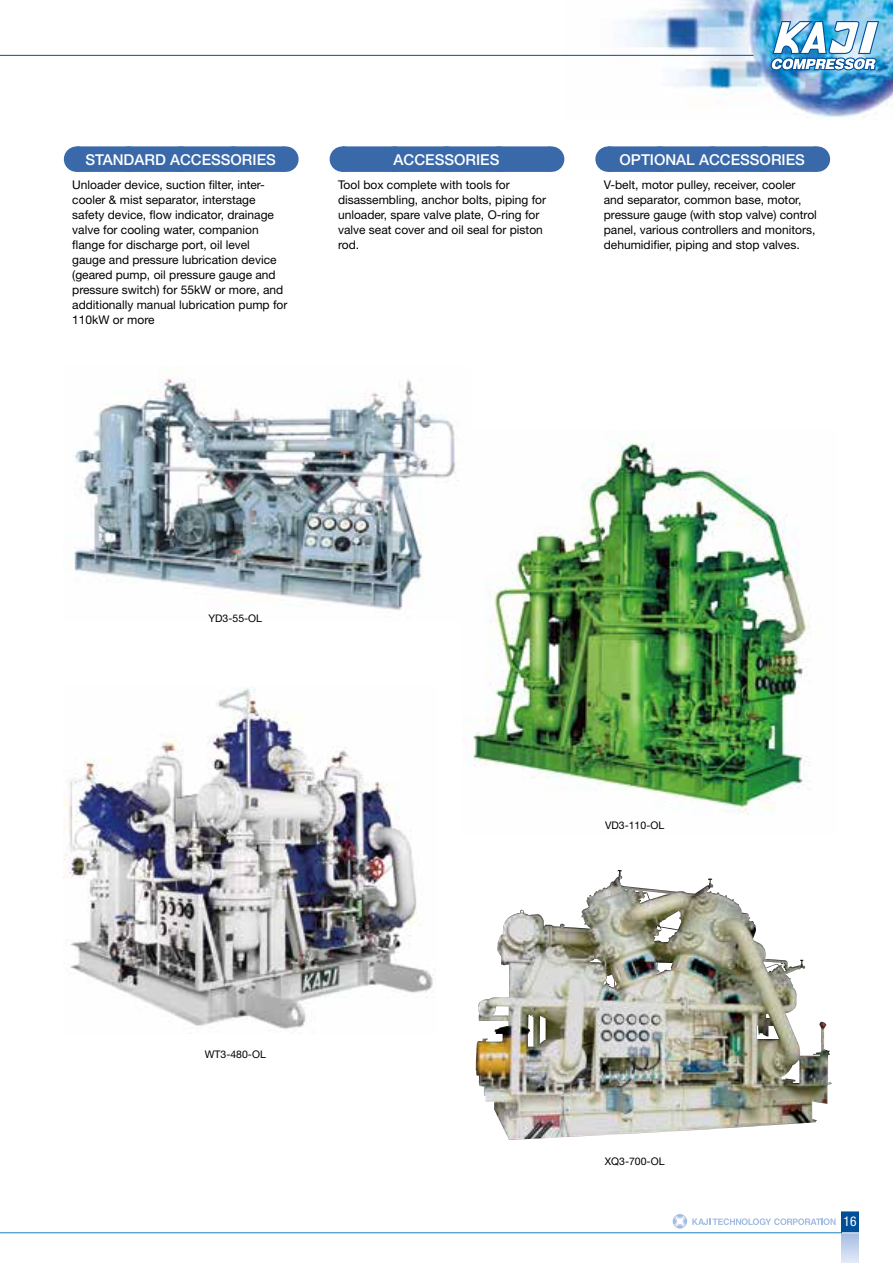
<style>
.page{position:relative;width:893px;height:1263px;background:#fff}
.page>*{position:absolute;margin:0;border:0;box-sizing:border-box;transform-origin:0 0}
.t1{font:500 15px "Helvetica Neue LT Std";color:#fff}
.t2{font:condensed 13.5px "Helvetica Neue LT Std";color:#fff}
.t3{font:12px/15px "Helvetica Neue LT Std";color:#000}
.t4{font:10.5px "Helvetica Neue LT Std";color:#000}
</style>
<div class="page">
<hr style="left:0;top:1232px;width:856px;height:1px;background:#187fc4">
<svg style="left:673px;top:1214px;width:163px;height:14px"></svg>
<svg style="left:842px;top:1233px;width:17px;height:30px"></svg>
<div style="left:842px;top:1212px;width:17px;height:21px;background:#004f99"></div>
<svg style="left:842px;top:1232px;width:17px;height:1px"></svg>
<img style="left:566px;top:0;width:327px;height:118px">
<img style="left:770px;top:21px;width:109px;height:49px">
<hr style="left:0;top:55px;width:753px;height:1px;background:#004f99">
<div style="left:77px;top:146px;width:208px;height:26px;background:#3a69aa"></div>
<svg style="left:129px;top:146px;width:130px;height:26px"></svg>
<svg style="left:285px;top:146px;width:1px;height:26px"></svg>
<div style="left:608px;top:146px;width:208px;height:26px;background:#3a69aa"></div>
<svg style="left:660px;top:146px;width:130px;height:26px"></svg>
<svg style="left:816px;top:146px;width:1px;height:26px"></svg>
<div style="left:342px;top:146px;width:209px;height:26px;background:#3a69aa"></div>
<svg style="left:394px;top:146px;width:131px;height:26px"></svg>
<svg style="left:551px;top:146px;width:1px;height:26px"></svg>
<img style="left:74px;top:378px;width:382px;height:232px">
<img style="left:64px;top:687px;width:370px;height:343px">
<img style="left:468px;top:442px;width:341px;height:373px">
<img style="left:475px;top:870px;width:357px;height:270px">
<p class="t1" style="left:86px;top:151px;width:192px">STANDARD ACCESSORIES</p>
<p class="t3" style="left:72px;top:177px;width:217px">Unloader device, suction filter, inter&shy;cooler &amp; mist separator, interstage safety device, flow indicator, drainage valve for cooling water, companion flange for discharge port, oil level<br>gauge and pressure lubrication device (geared pump, oil pressure gauge and pressure switch) for 55kW or more, and additionally manual lubrication pump for 110kW or more</p>
<p class="t1" style="left:394px;top:151px;width:107px">ACCESSORIES</p>
<p class="t3" style="left:338px;top:177px;width:210px">Tool box complete with tools for disassembling, anchor bolts, piping for unloader, spare valve plate, O-ring for valve seat cover and oil seal for piston rod.</p>
<p class="t1" style="left:620px;top:151px;width:187px">OPTIONAL ACCESSORIES</p>
<p class="t3" style="left:604px;top:177px;width:215px">V-belt, motor pulley, receiver, cooler and separator, common base, motor, pressure gauge (with stop valve) control panel, various controllers and monitors, dehumidifier, piping and stop valves.</p>
<p class="t4" style="left:208px;top:612px;width:55px">YD3-55-OL</p>
<p class="t4" style="left:205px;top:1048px;width:63px">WT3-480-OL</p>
<p class="t4" style="left:605px;top:819px;width:61px">VD3-110-OL</p>
<p class="t4" style="left:605px;top:1155px;width:61px">XQ3-700-OL</p>
<p class="t2" style="left:843px;top:1213px;width:14px">16</p>
</div>
